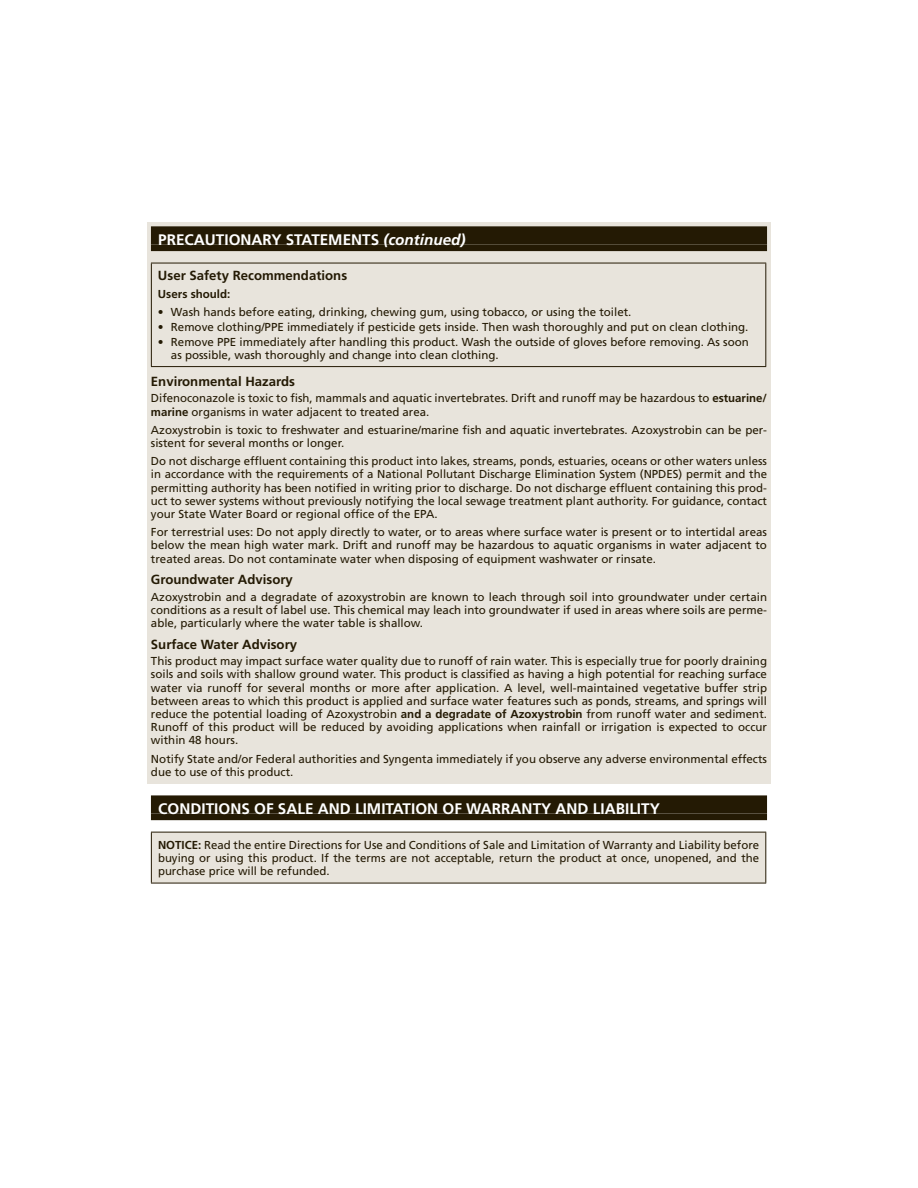
<style>
.page{position:relative;width:918px;height:1188px;background:#fff}
.page>*{position:absolute;margin:0;border:0;box-sizing:border-box;transform-origin:0 0}
.t1{font:700 15.3px "Frutiger LT Std";color:#fff}
.t2{font:700 13.2px "Frutiger LT Std";color:#241a04}
.t3{font:11.55px/13.2px "Frutiger LT Std";color:#241a04;text-align:justify}
.t4{font:700 11.55px "Frutiger LT Std";color:#241a04}
.s1{font-style:italic}
.s2{font-weight:700}
</style>
<div class="page">
<div style="left:147px;top:223px;width:624px;height:561px;background:#e8e4dc"></div>
<div style="left:151px;top:226px;width:616px;height:19px;background:#241a04"></div>
<div style="left:151px;top:245px;width:616px;height:6px;background:#241a04"></div>
<div style="left:151px;top:795px;width:616px;height:19px;background:#241a04"></div>
<div style="left:151px;top:814px;width:616px;height:6px;background:#241a04"></div>
<hr style="left:151px;top:263px;width:615px;height:1px;background:#241a04">
<hr style="left:151px;top:263px;width:1px;height:103px;background:#241a04">
<hr style="left:765px;top:263px;width:1px;height:103px;background:#241a04">
<hr style="left:151px;top:366px;width:615px;height:1px;background:#241a04">
<div style="left:151px;top:832px;width:615px;height:51px;background:#e8e4dc"></div>
<hr style="left:151px;top:832px;width:615px;height:1px;background:#241a04">
<hr style="left:151px;top:833px;width:1px;height:50px;background:#241a04">
<hr style="left:765px;top:833px;width:1px;height:50px;background:#241a04">
<hr style="left:151px;top:883px;width:615px;height:1px;background:#241a04">
<h1 class="t1" style="left:158px;top:233px;width:309px">PRECAUTIONARY STATEMENTS <span class="s1">(continued)</span></h1>
<p class="t2" style="left:158px;top:270px;width:191px">User Safety Recommendations</p>
<p class="t4" style="left:158px;top:289px;width:74px">Users should:</p>
<p class="t3" style="left:158px;top:306px;width:475px">• Wash hands before eating, drinking, chewing gum, using tobacco, or using the toilet.</p>
<p class="t3" style="left:158px;top:321px;width:592px">• Remove clothing/PPE immediately if pesticide gets inside. Then wash thoroughly and put on clean clothing.</p>
<p class="t3" style="left:171px;top:336px;width:580px;text-indent:-13px">• Remove PPE immediately after handling this product. Wash the outside of gloves before removing. As soon as possible, wash thoroughly and change into clean clothing.</p>
<p class="t2" style="left:151px;top:376px;width:146px">Environmental Hazards</p>
<p class="t3" style="left:151px;top:393px;width:618px">Difenoconazole is toxic to fish, mammals and aquatic invertebrates. Drift and runoff may be hazardous to <span class="s2">estuarine/ marine</span> organisms in water adjacent to treated area.</p>
<p class="t3" style="left:151px;top:424px;width:618px">Azoxystrobin is toxic to freshwater and estuarine/marine fish and aquatic invertebrates. Azoxystrobin can be per&shy;sistent for several months or longer.</p>
<p class="t3" style="left:151px;top:456px;width:618px">Do not discharge effluent containing this product into lakes, streams, ponds, estuaries, oceans or other waters unless in accordance with the requirements of a National Pollutant Discharge Elimination System (NPDES) permit and the permitting authority has been notified in writing prior to discharge. Do not discharge effluent containing this prod&shy;uct to sewer systems without previously notifying the local sewage treatment plant authority. For guidance, contact your State Water Board or regional office of the EPA.</p>
<p class="t3" style="left:151px;top:527px;width:618px">For terrestrial uses: Do not apply directly to water, or to areas where surface water is present or to intertidal areas below the mean high water mark. Drift and runoff may be hazardous to aquatic organisms in water adjacent to treated areas. Do not contaminate water when disposing of equipment washwater or rinsate.</p>
<p class="t2" style="left:151px;top:574px;width:144px">Groundwater Advisory</p>
<p class="t3" style="left:151px;top:591px;width:618px">Azoxystrobin and a degradate of azoxystrobin are known to leach through soil into groundwater under certain conditions as a result of label use. This chemical may leach into groundwater if used in areas where soils are perme&shy;able, particularly where the water table is shallow.</p>
<p class="t2" style="left:151px;top:639px;width:148px">Surface Water Advisory</p>
<p class="t3" style="left:151px;top:655px;width:618px">This product may impact surface water quality due to runoff of rain water. This is especially true for poorly draining soils and soils with shallow ground water. This product is classified as having a high potential for reaching surface water via runoff for several months or more after application. A level, well-maintained vegetative buffer strip between areas to which this product is applied and surface water features such as ponds, streams, and springs will reduce the potential loading of Azoxystrobin <span class="s2">and a degradate of Azoxystrobin</span> from runoff water and sediment.<br>Runoff of this product will be reduced by avoiding applications when rainfall or irrigation is expected to occur within 48 hours.</p>
<p class="t3" style="left:151px;top:753px;width:618px">Notify State and/or Federal authorities and Syngenta immediately if you observe any adverse environmental effects due to use of this product.</p>
<h1 class="t1" style="left:158px;top:802px;width:503px">CONDITIONS OF SALE AND LIMITATION OF WARRANTY AND LIABILITY</h1>
<p class="t3" style="left:158px;top:839px;width:603px"><span class="s2">NOTICE:</span> Read the entire Directions for Use and Conditions of Sale and Limitation of Warranty and Liability before buying or using this product. If the terms are not acceptable, return the product at once, unopened, and the purchase price will be refunded.</p>
</div>
